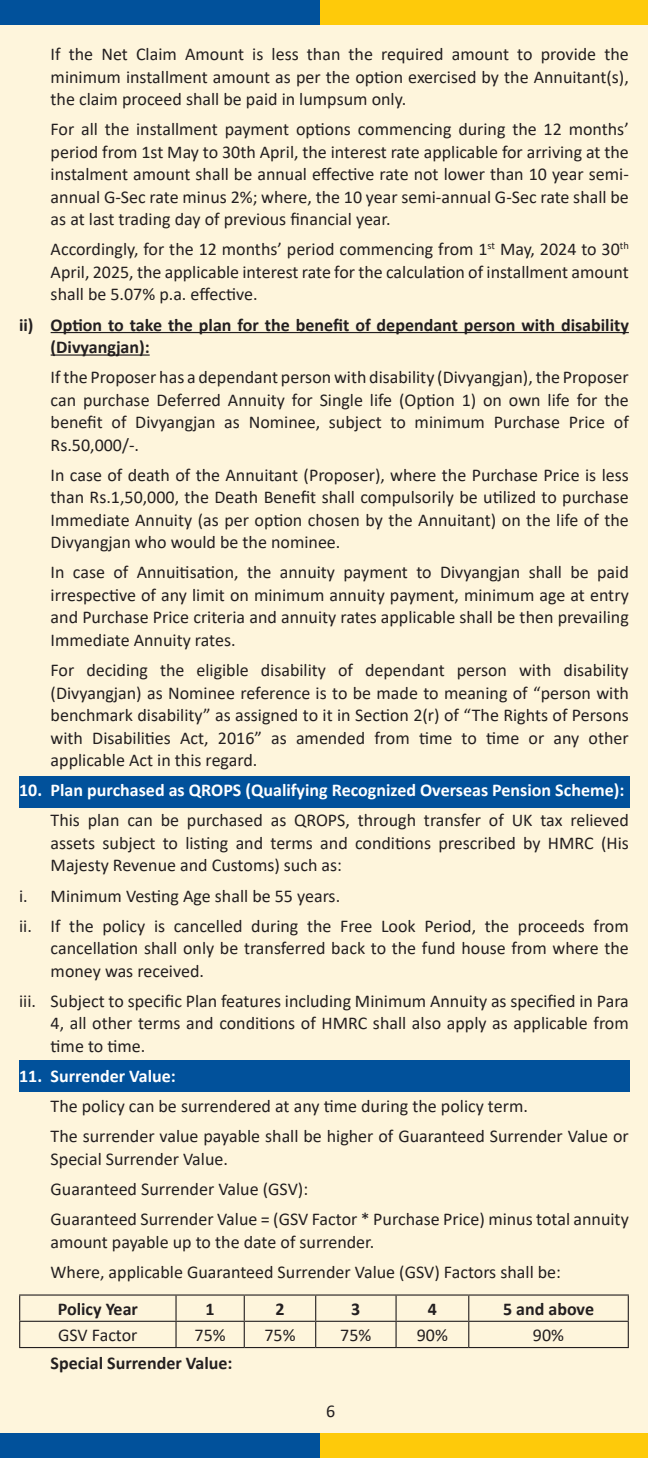
<style>
.page{position:relative;width:648px;height:1458px;background:#fef5dc}
.page>*{position:absolute;margin:0;border:0;box-sizing:border-box;transform-origin:0 0}
.t1{font:18px/22.5px "Calibri";color:#231f20;text-align:justify}
.t2{font:700 18px/22.5px "Calibri";color:#231f20}
.t3{font:700 18px "Calibri";color:#fff}
</style>
<div class="page">
<div style="left:0;top:0;width:321px;height:25px;background:#01519b"></div>
<div style="left:321px;top:0;width:327px;height:25px;background:#feca0a"></div>
<div style="left:0;top:1433px;width:321px;height:25px;background:#01519b"></div>
<div style="left:321px;top:1433px;width:327px;height:25px;background:#feca0a"></div>
<div style="left:19px;top:776px;width:610px;height:31px;background:#01519b"></div>
<div style="left:19px;top:1060px;width:610px;height:31px;background:#01519b"></div>
<hr style="left:51px;top:332px;width:578px;height:1px;background:#231f20">
<hr style="left:51px;top:354px;width:99px;height:2px;background:#231f20">
<hr style="left:19px;top:1294px;width:157px;height:2px;background:#231f20">
<hr style="left:176px;top:1294px;width:68px;height:2px;background:#231f20">
<hr style="left:175px;top:1296px;width:2px;height:25px;background:#231f20">
<hr style="left:244px;top:1294px;width:72px;height:2px;background:#231f20">
<hr style="left:316px;top:1294px;width:80px;height:2px;background:#231f20">
<hr style="left:396px;top:1294px;width:73px;height:2px;background:#231f20">
<hr style="left:469px;top:1294px;width:160px;height:2px;background:#231f20">
<hr style="left:19px;top:1321px;width:157px;height:1px;background:#231f20">
<svg style="left:19px;top:1296px;width:1px;height:51px"></svg>
<hr style="left:176px;top:1321px;width:68px;height:1px;background:#231f20">
<hr style="left:175px;top:1322px;width:2px;height:25px;background:#231f20">
<hr style="left:244px;top:1321px;width:72px;height:1px;background:#231f20">
<svg style="left:244px;top:1296px;width:1px;height:51px"></svg>
<hr style="left:316px;top:1321px;width:80px;height:1px;background:#231f20">
<svg style="left:315px;top:1296px;width:1px;height:51px"></svg>
<hr style="left:396px;top:1321px;width:73px;height:1px;background:#231f20">
<svg style="left:396px;top:1296px;width:1px;height:51px"></svg>
<hr style="left:469px;top:1321px;width:160px;height:1px;background:#231f20">
<svg style="left:468px;top:1296px;width:1px;height:51px"></svg>
<svg style="left:628px;top:1296px;width:1px;height:51px"></svg>
<hr style="left:19px;top:1347px;width:157px;height:1px;background:#231f20">
<hr style="left:176px;top:1347px;width:68px;height:1px;background:#231f20">
<hr style="left:244px;top:1347px;width:72px;height:1px;background:#231f20">
<hr style="left:316px;top:1347px;width:80px;height:1px;background:#231f20">
<hr style="left:396px;top:1347px;width:73px;height:1px;background:#231f20">
<hr style="left:469px;top:1347px;width:160px;height:1px;background:#231f20">
<p class="t1" style="left:51px;top:42px;width:580px">If the Net Claim Amount is less than the required amount to provide the minimum installment amount as per the option exercised by the Annuitant(s), the claim proceed shall be paid in lumpsum only.</p>
<p class="t1" style="left:51px;top:118px;width:580px">For all the installment payment options commencing during the 12 months’ period from 1st May to 30th April, the interest rate applicable for arriving at the instalment amount shall be annual effective rate not lower than 10 year semi&shy;annual G-Sec rate minus 2%; where, the 10 year semi-annual G-Sec rate shall be as at last trading day of previous financial year.</p>
<p class="t1" style="left:51px;top:238px;width:580px">Accordingly, for the 12 months’ period commencing from 1<sup>st</sup> May, 2024 to 30<sup>th </sup>April, 2025, the applicable interest rate for the calculation of installment amount shall be 5.07% p.a. effective.</p>
<p class="t2" style="left:51px;top:313px;width:580px;text-indent:-32px">ii) Option to take the plan for the benefit of dependant person with disability (Divyangjan):</p>
<p class="t1" style="left:51px;top:365px;width:580px">If the Proposer has a dependant person with disability (Divyangjan), the Proposer can purchase Deferred Annuity for Single life (Option 1) on own life for the benefit of Divyangjan as Nominee, subject to minimum Purchase Price of Rs.50,000/-.</p>
<p class="t1" style="left:51px;top:463px;width:580px">In case of death of the Annuitant (Proposer), where the Purchase Price is less than Rs.1,50,000, the Death Benefit shall compulsorily be utilized to purchase Immediate Annuity (as per option chosen by the Annuitant) on the life of the Divyangjan who would be the nominee.</p>
<p class="t1" style="left:51px;top:561px;width:580px">In case of Annuitisation, the annuity payment to Divyangjan shall be paid irrespective of any limit on minimum annuity payment, minimum age at entry and Purchase Price criteria and annuity rates applicable shall be then prevailing Immediate Annuity rates.</p>
<p class="t1" style="left:51px;top:658px;width:580px">For deciding the eligible disability of dependant person with disability (Divyangjan) as Nominee reference is to be made to meaning of “person with benchmark disability” as assigned to it in Section 2(r) of “The Rights of Persons with Disabilities Act, 2016” as amended from time to time or any other applicable Act in this regard.</p>
<p class="t3" style="left:19px;top:778px;width:607px">10. Plan purchased as QROPS (Qualifying Recognized Overseas Pension Scheme):</p>
<p class="t1" style="left:51px;top:809px;width:580px">This plan can be purchased as QROPS, through transfer of UK tax relieved assets subject to listing and terms and conditions prescribed by HMRC (His Majesty Revenue and Customs) such as:</p>
<p class="t1" style="left:19px;top:880px;width:611px;line-height:30.2px">i. Minimum Vesting Age shall be 55 years.<br>ii. If the policy is cancelled during the Free Look Period, the proceeds from</p>
<p class="t1" style="left:51px;top:937px;width:580px">cancellation shall only be transferred back to the fund house from where the money was received.</p>
<p class="t1" style="left:51px;top:989px;width:580px;text-indent:-32px">iii. Subject to specific Plan features including Minimum Annuity as specified in Para 4, all other terms and conditions of HMRC shall also apply as applicable from time to time.</p>
<p class="t3" style="left:19px;top:1063px;width:158px">11. Surrender Value:</p>
<p class="t1" style="left:51px;top:1091px;width:580px;line-height:30.2px">The policy can be surrendered at any time during the policy term.<br>The surrender value payable shall be higher of Guaranteed Surrender Value or</p>
<p class="t1" style="left:51px;top:1143px;width:580px;line-height:30.2px;text-align:left">Special Surrender Value.<br>Guaranteed Surrender Value (GSV):<br>Guaranteed Surrender Value = (GSV Factor * Purchase Price) minus total annuity</p>
<p class="t1" style="left:51px;top:1226px;width:512px;line-height:30.2px">amount payable up to the date of surrender.<br>Where, applicable Guaranteed Surrender Value (GSV) Factors shall be:</p>
<p class="t2" style="left:58px;top:1297px;width:82px">Policy Year</p>
<p class="t2" style="left:206px;top:1297px;width:11px">1</p>
<p class="t2" style="left:275px;top:1297px;width:11px">2</p>
<p class="t2" style="left:351px;top:1297px;width:11px">3</p>
<p class="t2" style="left:428px;top:1297px;width:11px">4</p>
<p class="t2" style="left:503px;top:1297px;width:93px">5 and above</p>
<p class="t1" style="left:58px;top:1324px;width:81px">GSV Factor</p>
<p class="t1" style="left:195px;top:1324px;width:33px">75%</p>
<p class="t1" style="left:264px;top:1324px;width:33px">75%</p>
<p class="t1" style="left:340px;top:1324px;width:33px">75%</p>
<p class="t1" style="left:417px;top:1324px;width:33px">90%</p>
<p class="t1" style="left:533px;top:1324px;width:33px">90%</p>
<p class="t2" style="left:51px;top:1352px;width:183px">Special Surrender Value:</p>
<p class="t1" style="left:326px;top:1399px;width:11px">6</p>
</div>
